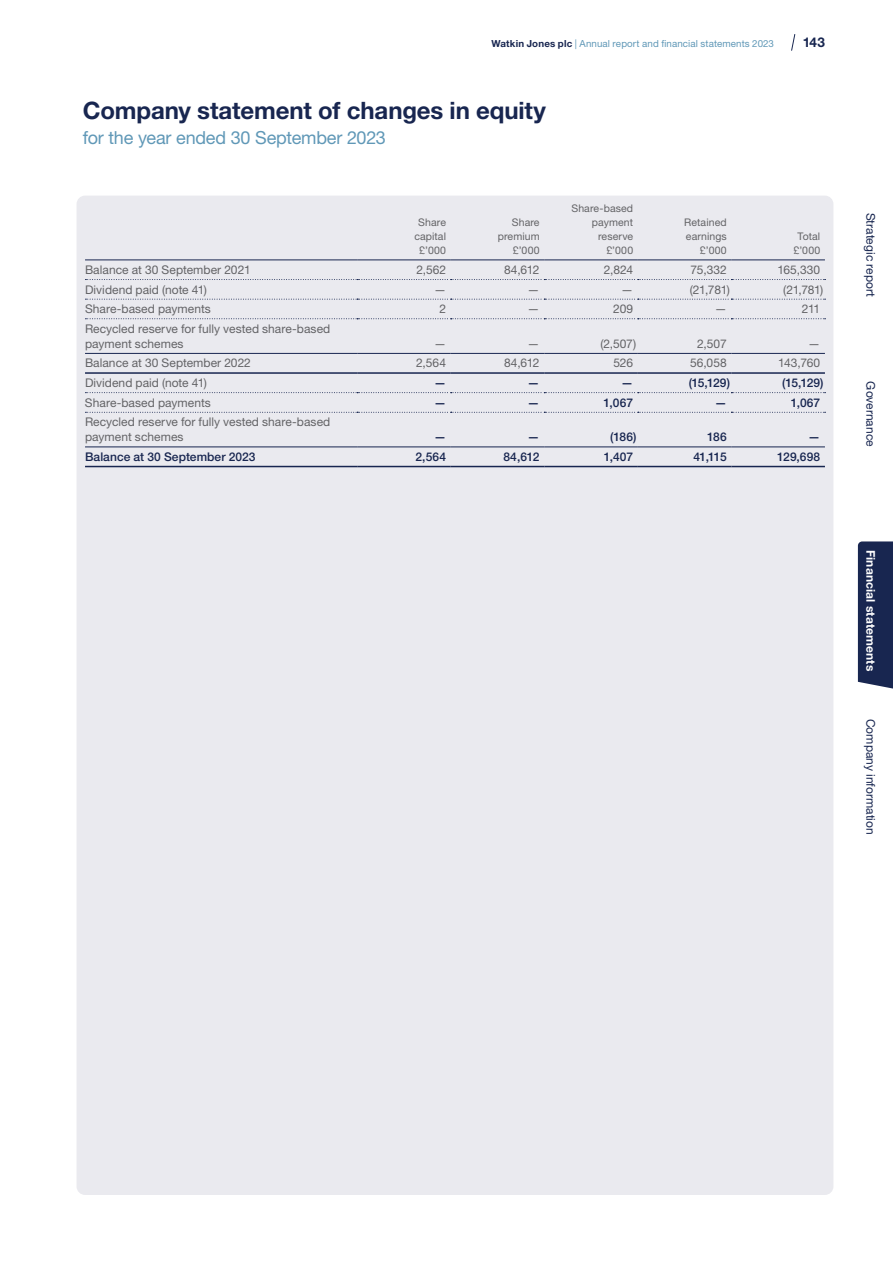
<style>
.page{position:relative;width:893px;height:1263px;background:#fff}
.page>*{position:absolute;margin:0;border:0;box-sizing:border-box;transform-origin:0 0}
.t1{font:700 24px "Helvetica Neue LT Pro";letter-spacing:-.005em;color:#182650}
.t2{font:18px "Helvetica Neue LT Pro";letter-spacing:-.01em;color:#6098b7}
.t3{font:700 13.5px "Helvetica Neue LT Pro";color:#182650}
.t4{font:12px/15px "Helvetica Neue LT Pro";letter-spacing:.005em;color:#636366}
.t5{font:500 12px "Helvetica Neue LT Pro";letter-spacing:.005em;color:#182650}
.t6{font:12px "Helvetica Neue LT Pro";letter-spacing:.005em;color:#182650}
.t7{font:700 12px "Helvetica Neue LT Pro";letter-spacing:.015em;color:#fff}
.t8{font:10.5px/14.2px "Helvetica Neue LT Pro";letter-spacing:.01em;color:#636366;text-align:right}
.t9{font:9.75px "Helvetica Neue LT Pro";letter-spacing:.01em;color:#6098b7}
.s1{font-weight:700;color:#182650}
</style>
<div class="page">
<div style="left:77px;top:196px;width:756px;height:999px;background:#eaeaef;border-radius:9px"></div>
<hr style="left:85px;top:259px;width:272px;height:1px;background:#182650">
<hr style="left:357px;top:259px;width:94px;height:1px;background:#182650">
<hr style="left:451px;top:259px;width:93px;height:1px;background:#182650">
<hr style="left:544px;top:259px;width:94px;height:1px;background:#182650">
<hr style="left:638px;top:259px;width:93px;height:1px;background:#182650">
<hr style="left:731px;top:259px;width:94px;height:1px;background:#182650">
<hr style="left:85px;top:353px;width:272px;height:1px;background:#182650">
<hr style="left:357px;top:353px;width:94px;height:1px;background:#182650">
<hr style="left:451px;top:353px;width:93px;height:1px;background:#182650">
<hr style="left:544px;top:353px;width:94px;height:1px;background:#182650">
<hr style="left:638px;top:353px;width:93px;height:1px;background:#182650">
<hr style="left:731px;top:353px;width:94px;height:1px;background:#182650">
<hr style="left:85px;top:446px;width:272px;height:1px;background:#182650">
<hr style="left:357px;top:446px;width:94px;height:1px;background:#182650">
<hr style="left:451px;top:446px;width:93px;height:1px;background:#182650">
<hr style="left:544px;top:446px;width:94px;height:1px;background:#182650">
<hr style="left:638px;top:446px;width:93px;height:1px;background:#182650">
<hr style="left:731px;top:446px;width:94px;height:1px;background:#182650">
<svg style="left:85px;top:279px;width:741px;height:1px"></svg>
<svg style="left:85px;top:299px;width:741px;height:1px"></svg>
<svg style="left:85px;top:318px;width:741px;height:1px"></svg>
<svg style="left:85px;top:392px;width:741px;height:1px"></svg>
<svg style="left:85px;top:412px;width:741px;height:1px"></svg>
<hr style="left:85px;top:372px;width:272px;height:2px;background:#182650">
<hr style="left:357px;top:372px;width:94px;height:2px;background:#182650">
<hr style="left:451px;top:372px;width:93px;height:2px;background:#182650">
<hr style="left:544px;top:372px;width:94px;height:2px;background:#182650">
<hr style="left:638px;top:372px;width:93px;height:2px;background:#182650">
<hr style="left:731px;top:372px;width:94px;height:2px;background:#182650">
<hr style="left:85px;top:466px;width:272px;height:1px;background:#182650">
<hr style="left:357px;top:466px;width:94px;height:1px;background:#182650">
<hr style="left:451px;top:466px;width:93px;height:1px;background:#182650">
<hr style="left:544px;top:466px;width:94px;height:1px;background:#182650">
<hr style="left:638px;top:466px;width:93px;height:1px;background:#182650">
<hr style="left:731px;top:466px;width:94px;height:1px;background:#182650">
<div style="left:858px;top:541px;width:35px;height:148px;background:#182650"></div>
<svg style="left:791px;top:34px;width:5px;height:17px"></svg>
<p class="t9" style="left:491px;top:37px;width:284px"><span class="s1">Watkin Jones plc</span> | Annual report and financial statements 2023</p>
<p class="t3" style="left:803px;top:34px;width:24px">143</p>
<h1 class="t1" style="left:83px;top:96px;width:465px">Company statement of changes in equity</h1>
<h2 class="t2" style="left:83px;top:127px;width:304px">for the year ended 30 September 2023</h2>
<p class="t8" style="left:414px;top:215px;width:33px;text-align:center">Share capital £’000</p>
<p class="t8" style="left:498px;top:215px;width:43px">Share premium £’000</p>
<p class="t8" style="left:571px;top:201px;width:63px">Share‑based payment reserve £’000</p>
<p class="t8" style="left:684px;top:215px;width:44px">Retained earnings £’000</p>
<p class="t8" style="left:793px;top:229px;width:28px;text-align:center">Total £’000</p>
<p class="t4" style="left:85px;top:262px;width:167px">Balance at 30 September 2021</p>
<p class="t4" style="left:416px;top:262px;width:31px">2,562</p>
<p class="t4" style="left:504px;top:262px;width:37px">84,612</p>
<p class="t4" style="left:604px;top:262px;width:31px">2,824</p>
<p class="t4" style="left:690px;top:262px;width:38px">75,332</p>
<p class="t4" style="left:777px;top:262px;width:44px">165,330</p>
<p class="t4" style="left:85px;top:282px;width:123px">Dividend paid (note 41)</p>
<p class="t4" style="left:434px;top:282px;width:13px">—</p>
<p class="t4" style="left:528px;top:282px;width:13px">—</p>
<p class="t4" style="left:621px;top:282px;width:13px">—</p>
<p class="t4" style="left:690px;top:282px;width:42px">(21,781)</p>
<p class="t4" style="left:783px;top:282px;width:42px">(21,781)</p>
<p class="t4" style="left:85px;top:301px;width:127px">Share‑based payments</p>
<p class="t4" style="left:439px;top:301px;width:8px">2</p>
<p class="t4" style="left:528px;top:301px;width:13px">—</p>
<p class="t4" style="left:613px;top:301px;width:22px">209</p>
<p class="t4" style="left:715px;top:301px;width:13px">—</p>
<p class="t4" style="left:802px;top:301px;width:20px">211</p>
<p class="t4" style="left:85px;top:321px;width:247px">Recycled reserve for fully vested share-based payment schemes</p>
<p class="t4" style="left:434px;top:336px;width:13px">—</p>
<p class="t4" style="left:528px;top:336px;width:13px">—</p>
<p class="t4" style="left:600px;top:336px;width:37px">(2,507)</p>
<p class="t4" style="left:697px;top:336px;width:31px">2,507</p>
<p class="t4" style="left:808px;top:336px;width:13px">—</p>
<p class="t4" style="left:85px;top:356px;width:167px">Balance at 30 September 2022</p>
<p class="t4" style="left:416px;top:356px;width:31px">2,564</p>
<p class="t4" style="left:504px;top:356px;width:37px">84,612</p>
<p class="t4" style="left:613px;top:356px;width:21px">526</p>
<p class="t4" style="left:690px;top:356px;width:38px">56,058</p>
<p class="t4" style="left:778px;top:356px;width:43px">143,760</p>
<p class="t4" style="left:85px;top:375px;width:123px">Dividend paid (note 41)</p>
<p class="t5" style="left:434px;top:376px;width:13px">—</p>
<p class="t5" style="left:528px;top:376px;width:13px">—</p>
<p class="t5" style="left:621px;top:376px;width:13px">—</p>
<p class="t5" style="left:689px;top:376px;width:43px">(15,129)</p>
<p class="t5" style="left:782px;top:376px;width:43px">(15,129)</p>
<p class="t4" style="left:85px;top:395px;width:127px">Share‑based payments</p>
<p class="t5" style="left:434px;top:395px;width:13px">—</p>
<p class="t5" style="left:528px;top:395px;width:13px">—</p>
<p class="t5" style="left:604px;top:395px;width:31px">1,067</p>
<p class="t5" style="left:715px;top:395px;width:13px">—</p>
<p class="t5" style="left:791px;top:395px;width:31px">1,067</p>
<p class="t4" style="left:85px;top:414px;width:247px">Recycled reserve for fully vested share-based payment schemes</p>
<p class="t5" style="left:434px;top:430px;width:13px">—</p>
<p class="t5" style="left:528px;top:430px;width:13px">—</p>
<p class="t5" style="left:610px;top:430px;width:28px">(186)</p>
<p class="t5" style="left:707px;top:430px;width:21px">186</p>
<p class="t5" style="left:808px;top:430px;width:13px">—</p>
<p class="t5" style="left:85px;top:450px;width:172px">Balance at 30 September 2023</p>
<p class="t5" style="left:415px;top:450px;width:32px">2,564</p>
<p class="t5" style="left:503px;top:450px;width:38px">84,612</p>
<p class="t5" style="left:604px;top:450px;width:31px">1,407</p>
<p class="t5" style="left:693px;top:450px;width:35px">41,115</p>
<p class="t5" style="left:777px;top:450px;width:44px">129,698</p>
<p class="t6" style="left:878px;top:213px;width:86px;rotate:90deg">Strategic report</p>
<p class="t6" style="left:878px;top:381px;width:67px;rotate:90deg">Governance</p>
<p class="t7" style="left:878px;top:550px;width:123px;rotate:90deg">Financial statements</p>
<p class="t6" style="left:878px;top:719px;width:117px;rotate:90deg">Company information</p>
</div>
